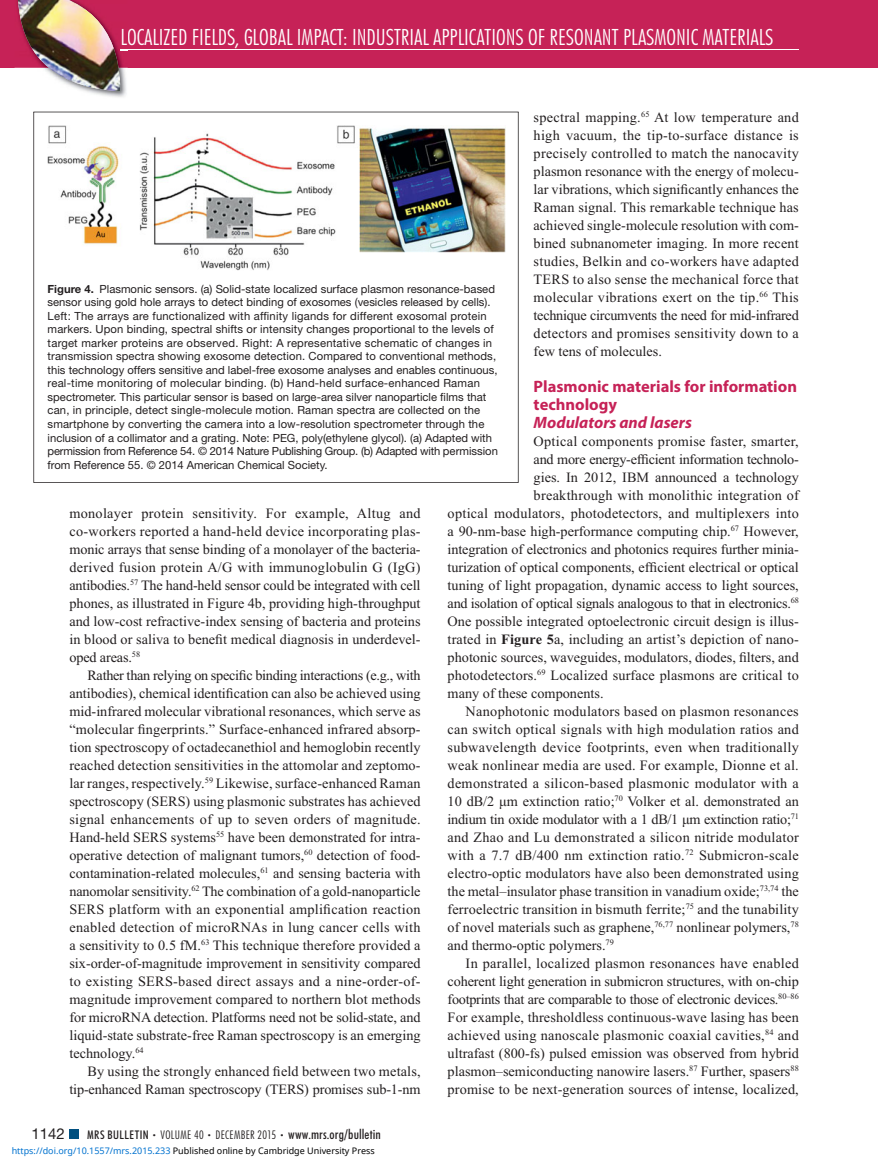
<style>
.page{position:relative;width:878px;height:1175px;background:#fff}
.page>*{position:absolute;margin:0;border:0;box-sizing:border-box;transform-origin:0 0}
.t1{font:300 condensed 22.5px "Futura BT";color:#fff}
.t2{font:700 16.5px/18px "Myriad Pro";color:#c62257}
.t3{font:italic 700 16.5px "Myriad Pro";color:#c62257}
.t4{font:15px "Helvetica Neue LT Std";color:#231f20}
.t5{font:14.25px/18px "Times New Roman";color:#231f20;text-align:justify}
.t6{font:14.25px "Times New Roman";letter-spacing:.02em;color:#231f20}
.t7{font:14.25px "Times New Roman";letter-spacing:-.02em;color:#231f20}
.t8{font:300 condensed 12px "Futura BT";letter-spacing:.025em;color:#231f20}
.t9{font:11.25px/13.5px "Helvetica Neue LT Std";color:#231f20}
.t10{font:9px "Noto Sans";color:#000}
.s1{font-weight:700}
.s2{font-weight:500}
.s3{font-size:7.5px}
.s4{font-weight:500;font-size:13.5px}
.s5{color:#0172cf}
</style>
<div class="page">
<div style="left:0;top:0;width:878px;height:68px;background:#c62257"></div>
<hr style="left:121px;top:50px;width:678px;height:1px;background:#fff">
<div style="left:69px;top:1130px;width:9px;height:8px;background:#005080"></div>
<img style="left:89px;top:92px;width:37px;height:5px">
<svg style="left:120px;top:49px;width:7px;height:43px"></svg>
<img style="left:17px;top:0;width:103px;height:92px">
<svg style="left:33px;top:112px;width:485px;height:371px"></svg>
<h1 class="t1" style="left:121px;top:29px;width:654px">LOCALIZED FIELDS, GLOBAL IMPACT: INDUSTRIAL APPLICATIONS OF RESONANT PLASMONIC MATERIALS</h1>
<p class="t5" style="left:533px;top:109px;width:267px">spectral mapping. <sup>65</sup> At low temperature and high vacuum, the tip-to-surface distance is precisely controlled to match the nanocavity plasmon resonance with the energy of molecu&shy;lar vibrations, which significantly enhances the Raman signal. This remarkable technique has achieved single-molecule resolution with com&shy;bined subnanometer imaging. In more recent studies, Belkin and co-workers have adapted TERS to also sense the mechanical force that molecular vibrations exert on the tip. <sup>66</sup> This technique circumvents the need for mid-infrared detectors and promises sensitivity down to a few tens of molecules.</p>
<p class="t2" style="left:533px;top:379px;width:265px">Plasmonic materials for information technology</p>
<p class="t3" style="left:533px;top:416px;width:160px">Modulators and lasers</p>
<p class="t6" style="left:533px;top:435px;width:267px">Optical components promise faster, smarter,</p>
<p class="t7" style="left:533px;top:453px;width:267px">and more energy-efficient information technolo-</p>
<p class="t5" style="left:533px;top:469px;width:267px">gies. In 2012, IBM announced a technology</p>
<p class="t6" style="left:533px;top:489px;width:267px">breakthrough with monolithic integration of</p>
<p class="t6" style="left:447px;top:507px;width:353px">optical modulators, photodetectors, and multiplexers into</p>
<p class="t5" style="left:447px;top:523px;width:353px">a 90-nm-base high-performance computing chip. <sup>67</sup> However,</p>
<p class="t5" style="left:447px;top:541px;width:353px">integration of electronics and photonics requires further minia-</p>
<p class="t5" style="left:447px;top:559px;width:353px">turization of optical components, efficient electrical or optical</p>
<p class="t5" style="left:447px;top:577px;width:353px">tuning of light propagation, dynamic access to light sources,</p>
<p class="t7" style="left:447px;top:597px;width:353px">and isolation of optical signals analogous to that in electronics. <sup>68</sup></p>
<p class="t5" style="left:447px;top:613px;width:353px">One possible integrated optoelectronic circuit design is illus-</p>
<p class="t5" style="left:447px;top:631px;width:353px">trated in <span class="s1">Figure 5</span> a, including an artist’s depiction of nano-</p>
<p class="t5" style="left:447px;top:649px;width:353px">photonic sources, waveguides, modulators, diodes, filters, and</p>
<p class="t5" style="left:447px;top:667px;width:353px">photodetectors. <sup>69</sup> Localized surface plasmons are critical to</p>
<p class="t5" style="left:447px;top:685px;width:157px">many of these components.</p>
<p class="t6" style="left:465px;top:705px;width:335px">Nanophotonic modulators based on plasmon resonances</p>
<p class="t6" style="left:447px;top:723px;width:352px">can switch optical signals with high modulation ratios and</p>
<p class="t6" style="left:447px;top:741px;width:353px">subwavelength device footprints, even when traditionally</p>
<p class="t6" style="left:447px;top:759px;width:353px">weak nonlinear media are used. For example, Dionne et al.</p>
<p class="t6" style="left:447px;top:777px;width:353px">demonstrated a silicon-based plasmonic modulator with a</p>
<p class="t5" style="left:447px;top:793px;width:353px">10 dB/2 μ m extinction ratio; <sup>70</sup> Volker et al. demonstrated an</p>
<p class="t7" style="left:447px;top:813px;width:353px">indium tin oxide modulator with a 1 dB/1 μ m extinction ratio; <sup>71</sup></p>
<p class="t6" style="left:447px;top:831px;width:353px">and Zhao and Lu demonstrated a silicon nitride modulator</p>
<p class="t6" style="left:447px;top:849px;width:353px">with a 7.7 dB/400 nm extinction ratio. <sup>72</sup> Submicron-scale</p>
<p class="t5" style="left:447px;top:865px;width:353px">electro-optic modulators have also been demonstrated using</p>
<p class="t5" style="left:447px;top:883px;width:352px">the metal–insulator phase transition in vanadium oxide; <sup>73</sup> <sup>,</sup> <sup>74</sup> the</p>
<p class="t5" style="left:447px;top:901px;width:352px">ferroelectric transition in bismuth ferrite; <sup>75</sup> and the tunability</p>
<p class="t5" style="left:447px;top:919px;width:352px">of novel materials such as graphene, <sup>76</sup> <sup>,</sup> <sup>77</sup> nonlinear polymers, <sup>78</sup></p>
<p class="t5" style="left:447px;top:937px;width:168px">and thermo-optic polymers. <sup>79</sup></p>
<p class="t6" style="left:465px;top:957px;width:335px">In parallel, localized plasmon resonances have enabled</p>
<p class="t5" style="left:447px;top:973px;width:353px">coherent light generation in submicron structures, with on-chip</p>
<p class="t7" style="left:447px;top:993px;width:353px">footprints that are comparable to those of electronic devices. <sup>80</sup> <sup>–</sup> <sup>86</sup></p>
<p class="t5" style="left:447px;top:1009px;width:353px">For example, thresholdless continuous-wave lasing has been</p>
<p class="t6" style="left:447px;top:1029px;width:353px">achieved using nanoscale plasmonic coaxial cavities, <sup>84</sup> and</p>
<p class="t5" style="left:447px;top:1045px;width:353px">ultrafast (800-fs) pulsed emission was observed from hybrid</p>
<p class="t5" style="left:447px;top:1063px;width:352px">plasmon–semiconducting nanowire lasers. <sup>87</sup> Further, spasers <sup>88</sup></p>
<p class="t5" style="left:447px;top:1081px;width:353px">promise to be next-generation sources of intense, localized,</p>
<p class="t9" style="left:48px;top:283px;width:452px"><span class="s1">Figure 4.</span> Plasmonic sensors. (a) Solid-state localized surface plasmon resonance-based sensor using gold hole arrays to detect binding of exosomes (vesicles released by cells).<br>Left: The arrays are functionalized with affinity ligands for different exosomal protein markers. Upon binding, spectral shifts or intensity changes proportional to the levels of target marker proteins are observed. Right: A representative schematic of changes in transmission spectra showing exosome detection. Compared to conventional methods, this technology offers sensitive and label-free exosome analyses and enables continuous, real-time monitoring of molecular binding. (b) Hand-held surface-enhanced Raman spectrometer. This particular sensor is based on large-area silver nanoparticle films that can, in principle, detect single-molecule motion. Raman spectra are collected on the smartphone by converting the camera into a low-resolution spectrometer through the inclusion of a collimator and a grating. Note: PEG, poly(ethylene glycol). (a) Adapted with permission from Reference 54. © 2014 Nature Publishing Group. (b) Adapted with permission from Reference 55. © 2014 American Chemical Society.</p>
<p class="t5" style="left:69px;top:505px;width:353px">monolayer protein sensitivity. For example, Altug and co-workers reported a hand-held device incorporating plas&shy;monic arrays that sense binding of a monolayer of the bacteria&shy;derived fusion protein A/G with immunoglobulin G (IgG) antibodies. <sup>57</sup> The hand-held sensor could be integrated with cell phones, as illustrated in Figure 4b , providing high-throughput and low-cost refractive-index sensing of bacteria and proteins in blood or saliva to benefit medical diagnosis in underdevel&shy;oped areas. <sup>58</sup></p>
<p class="t5" style="left:69px;top:667px;width:353px;text-indent:18px">Rather than relying on specific binding interactions (e.g., with antibodies), chemical identification can also be achieved using mid-infrared molecular vibrational resonances, which serve as “molecular fingerprints.” Surface-enhanced infrared absorp&shy;tion spectroscopy of octadecanethiol and hemoglobin recently reached detection sensitivities in the attomolar and zeptomo&shy;lar ranges, respectively. <sup>59</sup> Likewise, surface-enhanced Raman spectroscopy (SERS) using plasmonic substrates has achieved signal enhancements of up to seven orders of magnitude.<br>Hand-held SERS systems <sup>55</sup> have been demonstrated for intra&shy;operative detection of malignant tumors, <sup>60</sup> detection of food&shy;contamination-related molecules, <sup>61</sup> and sensing bacteria with nanomolar sensitivity. <sup>62</sup> The combination of a gold-nanoparticle SERS platform with an exponential amplification reaction enabled detection of microRNAs in lung cancer cells with a sensitivity to 0.5 fM. <sup>63</sup> This technique therefore provided a six-order-of-magnitude improvement in sensitivity compared to existing SERS-based direct assays and a nine-order-of&shy;magnitude improvement compared to northern blot methods for microRNA detection. Platforms need not be solid-state, and liquid-state substrate-free Raman spectroscopy is an emerging technology. <sup>64</sup></p>
<p class="t5" style="left:69px;top:1063px;width:353px;text-align:right">By using the strongly enhanced field between two metals, tip-enhanced Raman spectroscopy (TERS) promises sub-1-nm</p>
<p class="t4" style="left:32px;top:1128px;width:35px">1142</p>
<p class="t8" style="left:87px;top:1130px;width:295px"><span class="s2">MRS BULLETIN</span> <span class="s3">•</span> VOLUME 40 <span class="s3">•</span> DECEMBER 2015 <span class="s3">•</span> <span class="s4">www.mrs.org/bulletin</span></p>
<p class="t10" style="left:12px;top:1143px;width:364px"><span class="s5">https://doi.org/10.1557/mrs.2015.233</span> Published online by Cambridge University Press</p>
</div>
